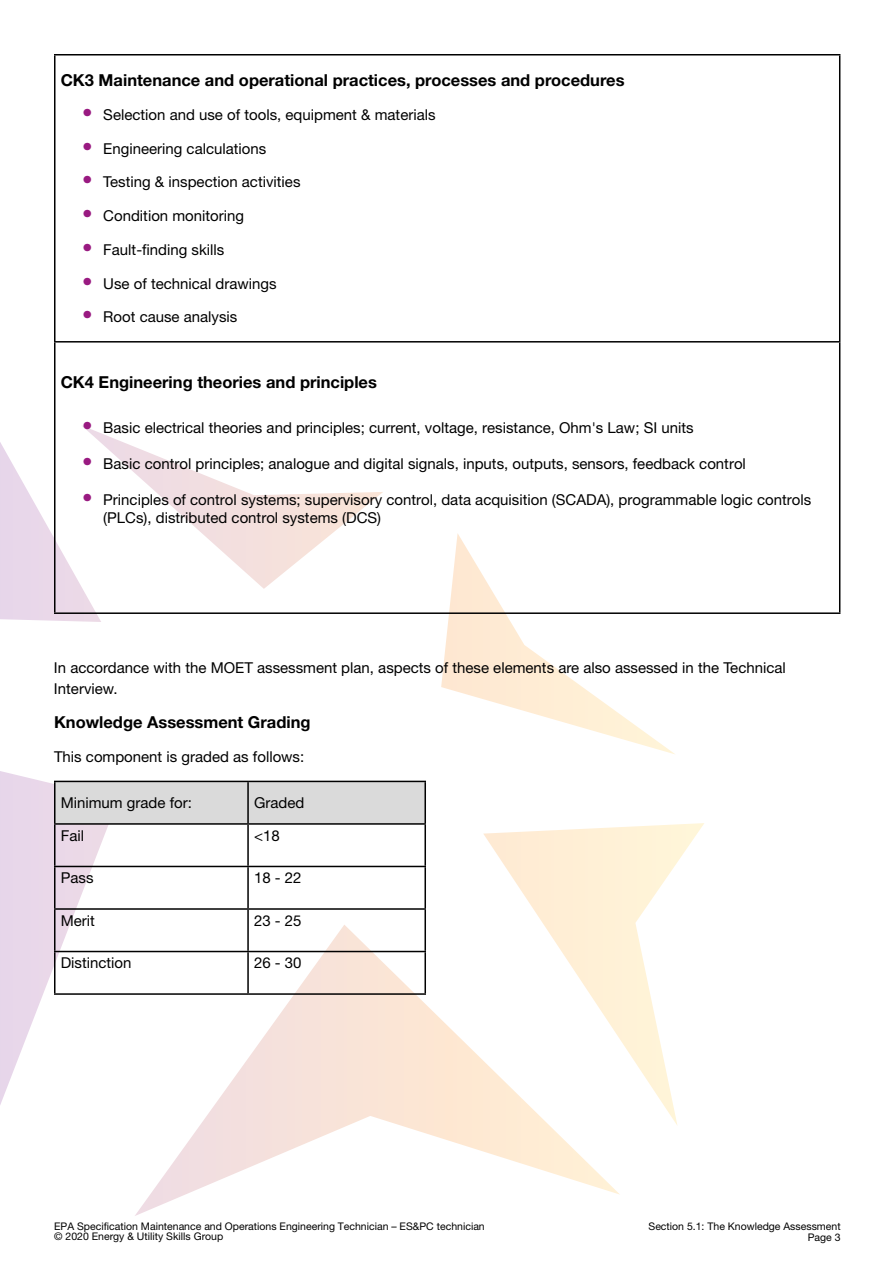
<style>
.page{position:relative;width:893px;height:1263px;background:#fff}
.page>*{position:absolute;margin:0;border:0;box-sizing:border-box;transform-origin:0 0}
.t1{font:700 16.5px "Helvetica Neue LT Std";color:#000}
.t2{font:15px/18px "Helvetica Neue LT Std";color:#000}
.t3{font:10.5px/10.5px "Helvetica Neue LT Std";color:#000;text-align:right}
.s1{font-size:21px;color:#991a81}
</style>
<div class="page">
<svg style="left:0;top:426px;width:704px;height:790px"></svg>
<hr style="left:54px;top:54px;width:786px;height:2px;background:#000">
<hr style="left:54px;top:55px;width:2px;height:286px;background:#000">
<hr style="left:839px;top:55px;width:1px;height:286px;background:#000">
<hr style="left:54px;top:341px;width:786px;height:2px;background:#000">
<hr style="left:54px;top:343px;width:2px;height:269px;background:#000">
<hr style="left:839px;top:343px;width:1px;height:269px;background:#000">
<hr style="left:54px;top:612px;width:786px;height:2px;background:#000">
<div style="left:56px;top:782px;width:368px;height:41px;background:#dadada"></div>
<hr style="left:54px;top:781px;width:194px;height:1px;background:#000">
<hr style="left:54px;top:782px;width:2px;height:41px;background:#000">
<hr style="left:248px;top:781px;width:178px;height:1px;background:#000">
<hr style="left:247px;top:782px;width:2px;height:41px;background:#000">
<hr style="left:424px;top:782px;width:2px;height:41px;background:#000">
<hr style="left:54px;top:823px;width:194px;height:2px;background:#000">
<hr style="left:54px;top:825px;width:2px;height:41px;background:#000">
<hr style="left:248px;top:823px;width:178px;height:2px;background:#000">
<hr style="left:247px;top:825px;width:2px;height:41px;background:#000">
<hr style="left:424px;top:825px;width:2px;height:41px;background:#000">
<hr style="left:54px;top:866px;width:194px;height:1px;background:#000">
<hr style="left:54px;top:867px;width:2px;height:41px;background:#000">
<hr style="left:248px;top:866px;width:178px;height:1px;background:#000">
<hr style="left:247px;top:867px;width:2px;height:41px;background:#000">
<hr style="left:424px;top:867px;width:2px;height:41px;background:#000">
<hr style="left:54px;top:908px;width:194px;height:2px;background:#000">
<hr style="left:54px;top:910px;width:2px;height:41px;background:#000">
<hr style="left:248px;top:908px;width:178px;height:2px;background:#000">
<hr style="left:247px;top:910px;width:2px;height:41px;background:#000">
<hr style="left:424px;top:910px;width:2px;height:41px;background:#000">
<hr style="left:54px;top:951px;width:194px;height:1px;background:#000">
<hr style="left:54px;top:952px;width:2px;height:41px;background:#000">
<hr style="left:248px;top:951px;width:178px;height:1px;background:#000">
<hr style="left:247px;top:952px;width:2px;height:41px;background:#000">
<hr style="left:424px;top:952px;width:2px;height:41px;background:#000">
<hr style="left:54px;top:993px;width:194px;height:2px;background:#000">
<hr style="left:248px;top:993px;width:178px;height:2px;background:#000">
<p class="t1" style="left:61px;top:70px;width:565px">CK3 Maintenance and operational practices, processes and procedures</p>
<p class="t2" style="left:82px;top:105px;width:355px"><span class="s1">•</span> Selection and use of tools, equipment &amp; materials</p>
<p class="t2" style="left:82px;top:139px;width:186px"><span class="s1">•</span> Engineering calculations</p>
<p class="t2" style="left:82px;top:173px;width:220px"><span class="s1">•</span> Testing &amp; inspection activities</p>
<p class="t2" style="left:82px;top:206px;width:164px"><span class="s1">•</span> Condition monitoring</p>
<p class="t2" style="left:82px;top:240px;width:144px"><span class="s1">•</span> Fault-finding skills</p>
<p class="t2" style="left:82px;top:274px;width:196px"><span class="s1">•</span> Use of technical drawings</p>
<p class="t2" style="left:82px;top:308px;width:157px"><span class="s1">•</span> Root cause analysis</p>
<p class="t1" style="left:61px;top:372px;width:318px">CK4 Engineering theories and principles</p>
<p class="t2" style="left:82px;top:419px;width:613px"><span class="s1">•</span> Basic electrical theories and principles; current, voltage, resistance, Ohm's Law; SI units</p>
<p class="t2" style="left:82px;top:455px;width:665px"><span class="s1">•</span> Basic control principles; analogue and digital signals, inputs, outputs, sensors, feedback control</p>
<p class="t2" style="left:103px;top:491px;width:709px;text-indent:-21px"><span class="s1">•</span> Principles of control systems; supervisory control, data acquisition (SCADA), programmable logic controls (PLCs), distributed control systems (DCS)</p>
<p class="t2" style="left:54px;top:657px;width:733px;line-height:21px">In accordance with the MOET assessment plan, aspects of these elements are also assessed in the Technical<br>Interview.</p>
<p class="t1" style="left:54px;top:712px;width:258px">Knowledge Assessment Grading</p>
<p class="t2" style="left:54px;top:747px;width:252px">This component is graded as follows:</p>
<p class="t2" style="left:61px;top:793px;width:133px">Minimum grade for:</p>
<p class="t2" style="left:254px;top:793px;width:52px">Graded</p>
<p class="t2" style="left:61px;top:826px;width:25px">Fail</p>
<p class="t2" style="left:254px;top:826px;width:27px">&lt;18</p>
<p class="t2" style="left:61px;top:869px;width:34px">Pass</p>
<p class="t2" style="left:254px;top:869px;width:49px">18 - 22</p>
<p class="t2" style="left:61px;top:911px;width:36px">Merit</p>
<p class="t2" style="left:254px;top:911px;width:49px">23 - 25</p>
<p class="t2" style="left:61px;top:954px;width:72px">Distinction</p>
<p class="t2" style="left:254px;top:954px;width:49px">26 - 30</p>
<p class="t3" style="left:54px;top:1221px;width:432px;text-align:left">EPA Specification Maintenance and Operations Engineering Technician – ES&amp;PC technician © 2020 Energy &amp; Utility Skills Group</p>
<p class="t3" style="left:648px;top:1221px;width:194px">Section 5.1: The Knowledge Assessment<br>Page 3</p>
</div>
